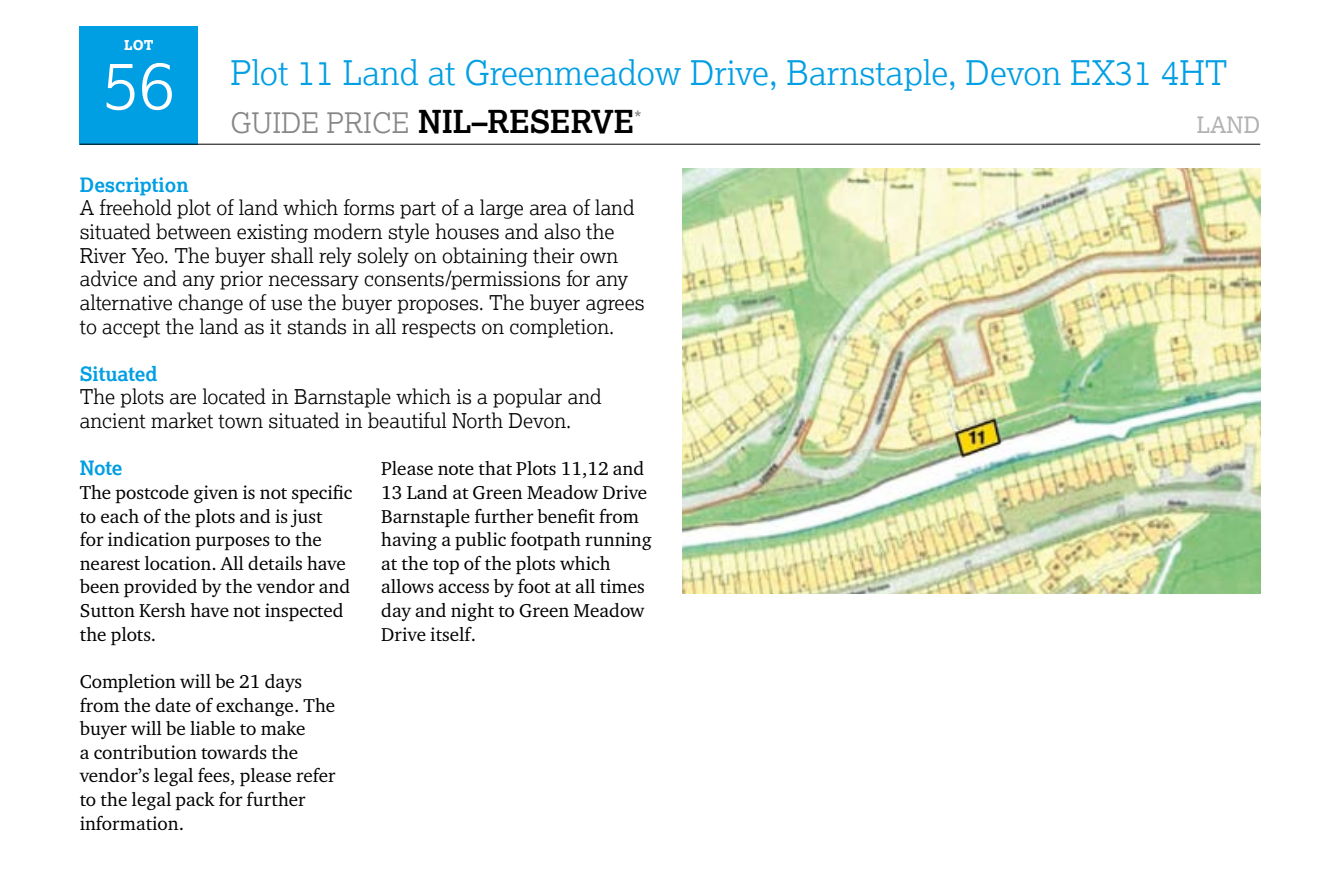
<style>
.page{position:relative;width:1340px;height:888px;background:#fff}
.page>*{position:absolute;margin:0;border:0;box-sizing:border-box;transform-origin:0 0}
.t1{font:300 67.5px "Lexia";color:#fff}
.t2{font:300 33.75px "Lexia";color:#009ee3}
.t3{font:700 31.5px "Lexia";color:#000}
.t4{font:22.5px "Lexia";color:#b1b2b3}
.t5{font:300 20.25px/23.6px "Lexia";color:#000}
.t6{font:700 19.8px "Lexia";color:#009ee3}
.t7{font:19.12px/23.6px "Charter ITC Pro";color:#000}
.t8{font:800 13.5px "Lexia";color:#fff}
.s1{font-weight:300;font-size:28.12px;color:#868786}
</style>
<div class="page">
<div style="left:80px;top:26px;width:118px;height:118px;background:#009ee3"></div>
<hr style="left:80px;top:144px;width:1180px;height:1px;background:#000">
<img style="left:682px;top:168px;width:578px;height:425px">
<p class="t8" style="left:124px;top:36px;width:31px">LOT</p>
<h1 class="t1" style="left:103px;top:42px;width:74px">56</h1>
<h2 class="t2" style="left:230px;top:52px;width:998px">Plot 11 Land at Greenmeadow Drive, Barnstaple, Devon EX31 4HT</h2>
<h3 class="t3" style="left:230px;top:101px;width:413px"><span class="s1">GUIDE PRICE</span> NIL–RESERVE<sup>*</sup></h3>
<p class="t4" style="left:1196px;top:110px;width:65px">LAND</p>
<p class="t6" style="left:80px;top:172px;width:110px">Description</p>
<p class="t5" style="left:80px;top:196px;width:566px">A freehold plot of land which forms part of a large area of land situated between existing modern style houses and also the River Yeo. The buyer shall rely solely on obtaining their own advice and any prior necessary consents/permissions for any alternative change of use the buyer proposes. The buyer agrees to accept the land as it stands in all respects on completion.</p>
<p class="t6" style="left:80px;top:361px;width:79px">Situated</p>
<p class="t5" style="left:80px;top:385px;width:523px">The plots are located in Barnstaple which is a popular and ancient market town situated in beautiful North Devon.</p>
<p class="t6" style="left:80px;top:456px;width:44px">Note</p>
<p class="t7" style="left:80px;top:480px;width:274px">The postcode given is not specific to each of the plots and is just<br>for indication purposes to the nearest location. All details have been provided by the vendor and<br>Sutton Kersh have not inspected the plots.</p>
<p class="t7" style="left:80px;top:669px;width:257px">Completion will be 21 days from the date of exchange. The buyer will be liable to make<br>a contribution towards the vendor’s legal fees, please refer to the legal pack for further information.</p>
<p class="t7" style="left:381px;top:456px;width:272px">Please note that Plots 11,12 and<br>13 Land at Green Meadow Drive<br>Barnstaple further benefit from having a public footpath running at the top of the plots which allows access by foot at all times day and night to Green Meadow<br>Drive itself.</p>
</div>
